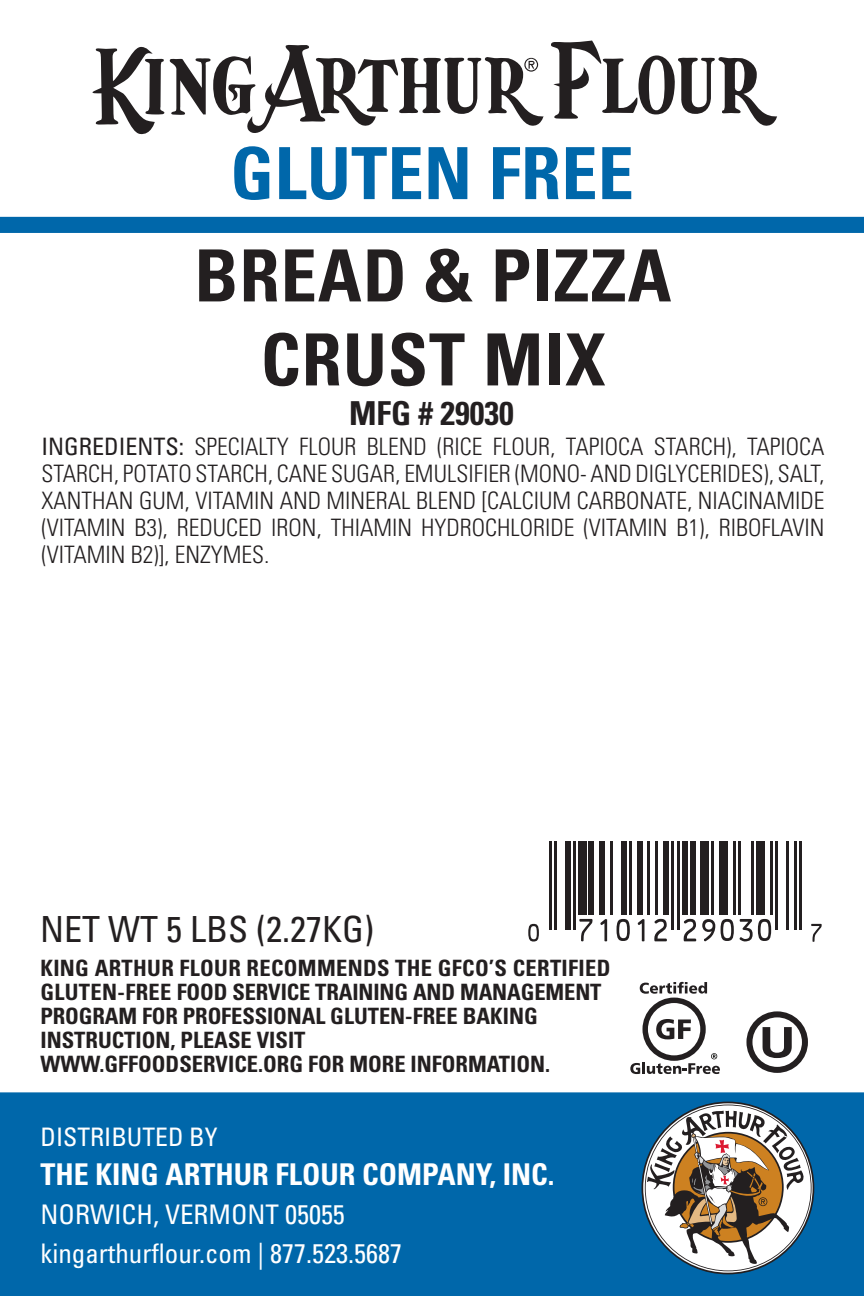
<style>
.page{position:relative;width:864px;height:1296px;background:#fff}
.page>*{position:absolute;margin:0;border:0;box-sizing:border-box;transform-origin:0 0}
.product_name_-_2nd_l{font:700 condensed 72px "Univers";letter-spacing:.015em;color:#231f20}
.t1{font:700 condensed 72px "Univers";letter-spacing:.005em;color:#0067aa}
.t2{font:condensed 36px "Univers";color:#231f20}
.t3{font:700 condensed 33px "Univers";color:#231f20}
.t4{font:700 condensed 30px "Univers";color:#fff}
.t5{font:condensed 27px "Univers";color:#fff}
.t6{font:condensed 25.5px "Univers";color:#fff}
.t7{font:300 condensed 24px/27px "Univers";color:#231f20;text-align:justify}
.t8{font:700 condensed 22.5px/24px "Univers";color:#231f20}
.s1{font-weight:400}
</style>
<div class="page">
<div style="left:0;top:217px;width:864px;height:16px;background:#0067aa"></div>
<div style="left:0;top:1092px;width:864px;height:204px;background:#0067aa"></div>
<svg style="left:640px;top:982px;width:67px;height:12px"></svg>
<svg style="left:656px;top:1019px;width:35px;height:20px"></svg>
<svg style="left:630px;top:1053px;width:90px;height:21px"></svg>
<div style="left:642px;top:998px;width:64px;height:63px;border:5px solid #231f20;border-radius:50%"></div>
<svg style="left:642px;top:1102px;width:172px;height:172px"></svg>
<svg style="left:763px;top:1027px;width:29px;height:31px"></svg>
<div style="left:746px;top:1011px;width:62px;height:62px;border:6px solid #231f20;border-radius:50%"></div>
<svg style="left:93px;top:40px;width:684px;height:94px"></svg>
<hr style="left:549px;top:841px;width:3px;height:88px;background:#231f20">
<hr style="left:554px;top:841px;width:3px;height:88px;background:#231f20">
<div style="left:565px;top:841px;width:5px;height:88px;background:#231f20"></div>
<hr style="left:573px;top:841px;width:3px;height:88px;background:#231f20">
<div style="left:578px;top:841px;width:8px;height:74px;background:#231f20"></div>
<div style="left:589px;top:841px;width:5px;height:74px;background:#231f20"></div>
<div style="left:600px;top:841px;width:5px;height:74px;background:#231f20"></div>
<hr style="left:610px;top:841px;width:3px;height:74px;background:#231f20">
<div style="left:621px;top:841px;width:5px;height:74px;background:#231f20"></div>
<hr style="left:629px;top:841px;width:3px;height:74px;background:#231f20">
<div style="left:637px;top:841px;width:5px;height:74px;background:#231f20"></div>
<hr style="left:648px;top:841px;width:2px;height:74px;background:#231f20">
<hr style="left:656px;top:841px;width:2px;height:74px;background:#231f20">
<div style="left:664px;top:841px;width:5px;height:74px;background:#231f20"></div>
<hr style="left:672px;top:841px;width:2px;height:88px;background:#231f20">
<hr style="left:677px;top:841px;width:3px;height:88px;background:#231f20">
<div style="left:682px;top:841px;width:6px;height:74px;background:#231f20"></div>
<div style="left:690px;top:841px;width:6px;height:74px;background:#231f20"></div>
<div style="left:701px;top:841px;width:8px;height:74px;background:#231f20"></div>
<hr style="left:712px;top:841px;width:2px;height:74px;background:#231f20">
<div style="left:720px;top:841px;width:8px;height:74px;background:#231f20"></div>
<hr style="left:733px;top:841px;width:3px;height:74px;background:#231f20">
<hr style="left:738px;top:841px;width:3px;height:74px;background:#231f20">
<hr style="left:752px;top:841px;width:2px;height:74px;background:#231f20">
<div style="left:757px;top:841px;width:8px;height:74px;background:#231f20"></div>
<hr style="left:770px;top:841px;width:3px;height:74px;background:#231f20">
<hr style="left:776px;top:841px;width:2px;height:88px;background:#231f20">
<hr style="left:786px;top:841px;width:3px;height:88px;background:#231f20">
<hr style="left:794px;top:841px;width:3px;height:88px;background:#231f20">
<hr style="left:800px;top:841px;width:2px;height:88px;background:#231f20">
<svg style="left:528px;top:924px;width:11px;height:18px"></svg>
<svg style="left:579px;top:919px;width:14px;height:22px"></svg>
<svg style="left:600px;top:919px;width:7px;height:22px"></svg>
<svg style="left:616px;top:919px;width:14px;height:22px"></svg>
<svg style="left:638px;top:919px;width:6px;height:22px"></svg>
<svg style="left:654px;top:919px;width:13px;height:22px"></svg>
<svg style="left:683px;top:919px;width:13px;height:22px"></svg>
<svg style="left:702px;top:919px;width:13px;height:22px"></svg>
<svg style="left:721px;top:919px;width:50px;height:23px"></svg>
<svg style="left:811px;top:924px;width:11px;height:18px"></svg>
<p class="t1" style="left:230px;top:129px;width:405px">GLUTEN FREE</p>
<p class="product_name_-_2nd_l" style="left:195px;top:232px;width:478px">BREAD &amp; PIZZA</p>
<p class="product_name_-_2nd_l" style="left:261px;top:316px;width:346px">CRUST MIX</p>
<p class="t3" style="left:349px;top:393px;width:166px">MFG # 29030</p>
<p class="t7" style="left:42px;top:433px;width:785px"><span class="s1">INGREDIENTS:</span> SPECIALTY FLOUR BLEND (RICE FLOUR, TAPIOCA STARCH), TAPIOCA STARCH, POTATO STARCH, CANE SUGAR, EMULSIFIER (MONO- AND DIGLYCERIDES), SALT, XANTHAN GUM, VITAMIN AND MINERAL BLEND [CALCIUM CARBONATE, NIACINAMIDE (VITAMIN B3), REDUCED IRON, THIAMIN HYDROCHLORIDE (VITAMIN B1), RIBOFLAVIN (VITAMIN B2)], ENZYMES.</p>
<p class="t2" style="left:40px;top:907px;width:335px">NET WT 5 LBS (2.27KG)</p>
<p class="t8" style="left:40px;top:956px;width:571px">KING ARTHUR FLOUR RECOMMENDS THE GFCO’S CERTIFIED GLUTEN-FREE FOOD SERVICE TRAINING AND MANAGEMENT PROGRAM FOR PROFESSIONAL GLUTEN-FREE BAKING INSTRUCTION, PLEASE VISIT</p>
<p class="t8" style="left:40px;top:1052px;width:511px">WWW.GFFOODSERVICE.ORG FOR MORE INFORMATION.</p>
<p class="t6" style="left:40px;top:1121px;width:179px">DISTRIBUTED BY</p>
<p class="t4" style="left:40px;top:1156px;width:516px">THE KING ARTHUR FLOUR COMPANY, INC.</p>
<p class="t5" style="left:40px;top:1198px;width:306px">NORWICH, VERMONT 05055</p>
<p class="t5" style="left:40px;top:1237px;width:363px">kingarthurflour.com | 877.523.5687</p>
</div>
